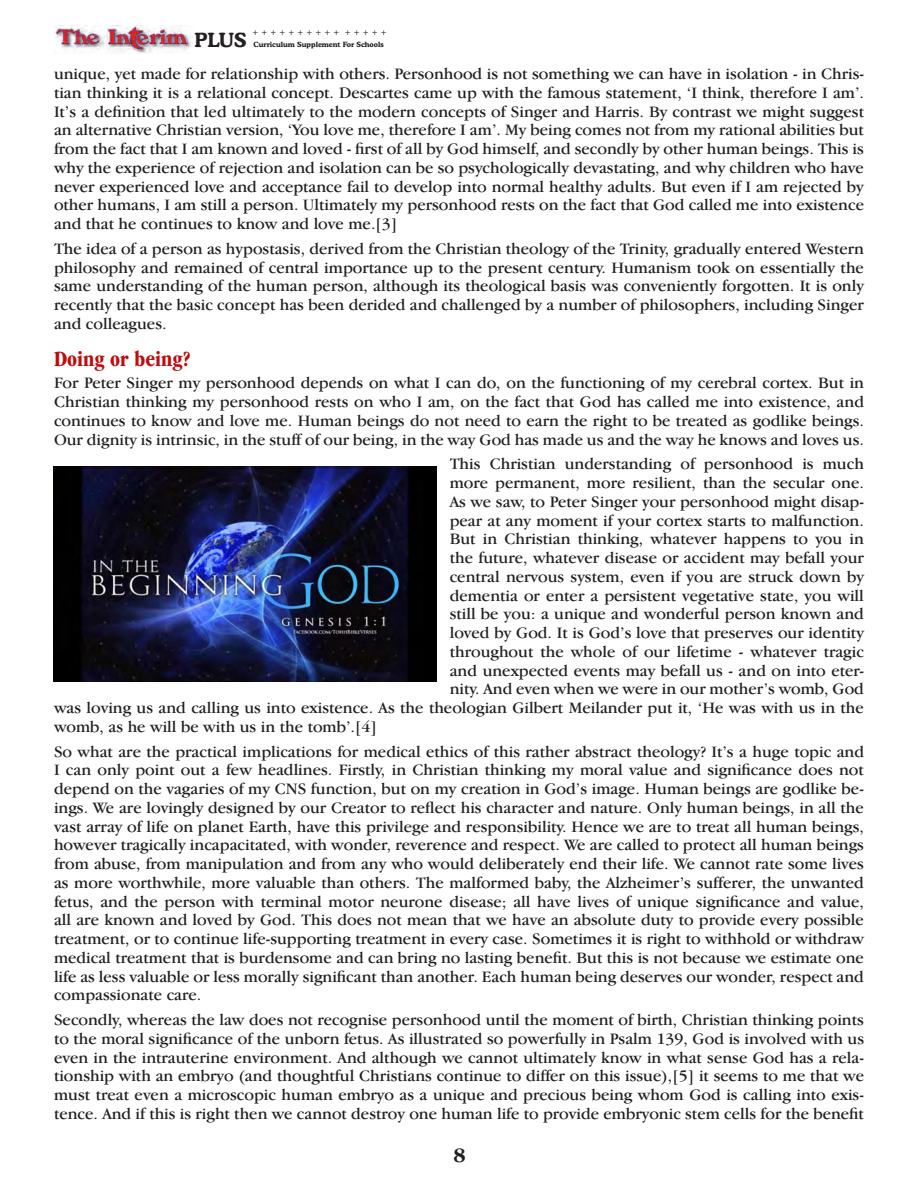
<style>
.page{position:relative;width:918px;height:1188px;background:#fff}
.page>*{position:absolute;margin:0;border:0;box-sizing:border-box;transform-origin:0 0}
.subheads{font:700 condensed 22.5px "Garamond IT Cby BT";color:#bf0c0c}
.t1{font:700 21px "Garamond IT Cby BT";color:#231f20}
.t2{font:700 19.5px "Cooper BT";color:#231f20}
.Body_text{font:16.5px/18.8px "Garamond IT Cby BT";color:#231f20;text-align:justify}
.t3{font:7.8px "Garamond IT Cby BT";color:#231f20}
.t4{font:700 7.2px "Cooper BT";color:#231f20}
</style>
<div class="page">
<img style="left:54px;top:25px;width:139px;height:29px">
<img style="left:54px;top:466px;width:382px;height:215px">
<p class="t3" style="left:252px;top:28px;width:136px">++++++++++ +++++</p>
<p class="Body_text" style="left:54px;top:64px;width:812px">unique, yet made for relationship with others. Personhood is not something we can have in isolation - in Chris&shy;tian thinking it is a relational concept. Descartes came up with the famous statement, ‘I think, therefore I am’.<br>It’s a definition that led ultimately to the modern concepts of Singer and Harris. By contrast we might suggest an alternative Christian version, ‘You love me, therefore I am’. My being comes not from my rational abilities but from the fact that I am known and loved - first of all by God himself, and secondly by other human beings. This is why the experience of rejection and isolation can be so psychologically devastating, and why children who have never experienced love and acceptance fail to develop into normal healthy adults. But even if I am rejected by other humans, I am still a person. Ultimately my personhood rests on the fact that God called me into existence and that he continues to know and love me.[3]</p>
<p class="Body_text" style="left:54px;top:239px;width:812px">The idea of a person as hypostasis, derived from the Christian theology of the Trinity, gradually entered Western philosophy and remained of central importance up to the present century. Humanism took on essentially the same understanding of the human person, although its theological basis was conveniently forgotten. It is only recently that the basic concept has been derided and challenged by a number of philosophers, including Singer and colleagues.</p>
<p class="subheads" style="left:54px;top:346px;width:138px">Doing or being?</p>
<p class="Body_text" style="left:54px;top:373px;width:812px">For Peter Singer my personhood depends on what I can do, on the functioning of my cerebral cortex. But in Christian thinking my personhood rests on who I am, on the fact that God has called me into existence, and continues to know and love me. Human beings do not need to earn the right to be treated as godlike beings.<br>Our dignity is intrinsic, in the stuff of our being, in the way God has made us and the way he knows and loves us.</p>
<p class="Body_text" style="left:450px;top:454px;width:416px">This Christian understanding of personhood is much</p>
<p class="Body_text" style="left:450px;top:473px;width:416px">more permanent, more resilient, than the secular one.</p>
<p class="Body_text" style="left:450px;top:492px;width:416px">As we saw, to Peter Singer your personhood might disap-</p>
<p class="Body_text" style="left:450px;top:511px;width:416px">pear at any moment if your cortex starts to malfunction.</p>
<p class="Body_text" style="left:450px;top:529px;width:416px">But in Christian thinking, whatever happens to you in</p>
<p class="Body_text" style="left:450px;top:548px;width:416px">the future, whatever disease or accident may befall your</p>
<p class="Body_text" style="left:450px;top:567px;width:416px">central nervous system, even if you are struck down by</p>
<p class="Body_text" style="left:450px;top:586px;width:416px">dementia or enter a persistent vegetative state, you will</p>
<p class="Body_text" style="left:450px;top:604px;width:416px">still be you: a unique and wonderful person known and</p>
<p class="Body_text" style="left:450px;top:623px;width:416px">loved by God. It is God’s love that preserves our identity</p>
<p class="Body_text" style="left:450px;top:642px;width:416px">throughout the whole of our lifetime - whatever tragic</p>
<p class="Body_text" style="left:450px;top:661px;width:416px">and unexpected events may befall us - and on into eter-</p>
<p class="Body_text" style="left:450px;top:679px;width:416px">nity. And even when we were in our mother’s womb, God</p>
<p class="Body_text" style="left:54px;top:698px;width:811px">was loving us and calling us into existence. As the theologian Gilbert Meilander put it, ‘He was with us in the</p>
<p class="Body_text" style="left:54px;top:717px;width:324px">womb, as he will be with us in the tomb’.[4]</p>
<p class="Body_text" style="left:54px;top:742px;width:812px">So what are the practical implications for medical ethics of this rather abstract theology? It’s a huge topic and I can only point out a few headlines. Firstly, in Christian thinking my moral value and significance does not depend on the vagaries of my CNS function, but on my creation in God’s image. Human beings are godlike be&shy;ings. We are lovingly designed by our Creator to reflect his character and nature. Only human beings, in all the vast array of life on planet Earth, have this privilege and responsibility. Hence we are to treat all human beings, however tragically incapacitated, with wonder, reverence and respect. We are called to protect all human beings from abuse, from manipulation and from any who would deliberately end their life. We cannot rate some lives as more worthwhile, more valuable than others. The malformed baby, the Alzheimer’s sufferer, the unwanted fetus, and the person with terminal motor neurone disease; all have lives of unique significance and value, all are known and loved by God. This does not mean that we have an absolute duty to provide every possible treatment, or to continue life-supporting treatment in every case. Sometimes it is right to withhold or withdraw medical treatment that is burdensome and can bring no lasting benefit. But this is not because we estimate one life as less valuable or less morally significant than another. Each human being deserves our wonder, respect and compassionate care.</p>
<p class="Body_text" style="left:54px;top:1010px;width:812px">Secondly, whereas the law does not recognise personhood until the moment of birth, Christian thinking points to the moral significance of the unborn fetus. As illustrated so powerfully in Psalm 139, God is involved with us even in the intrauterine environment. And although we cannot ultimately know in what sense God has a rela&shy;tionship with an embryo (and thoughtful Christians continue to differ on this issue),[5] it seems to me that we must treat even a microscopic human embryo as a unique and precious being whom God is calling into exis&shy;tence. And if this is right then we cannot destroy one human life to provide embryonic stem cells for the benefit</p>
<p class="t2" style="left:195px;top:28px;width:53px">PLUS</p>
<p class="t4" style="left:254px;top:40px;width:132px">Curriculum Supplement For Schools</p>
<p class="t1" style="left:453px;top:1144px;width:14px">8</p>
</div>
